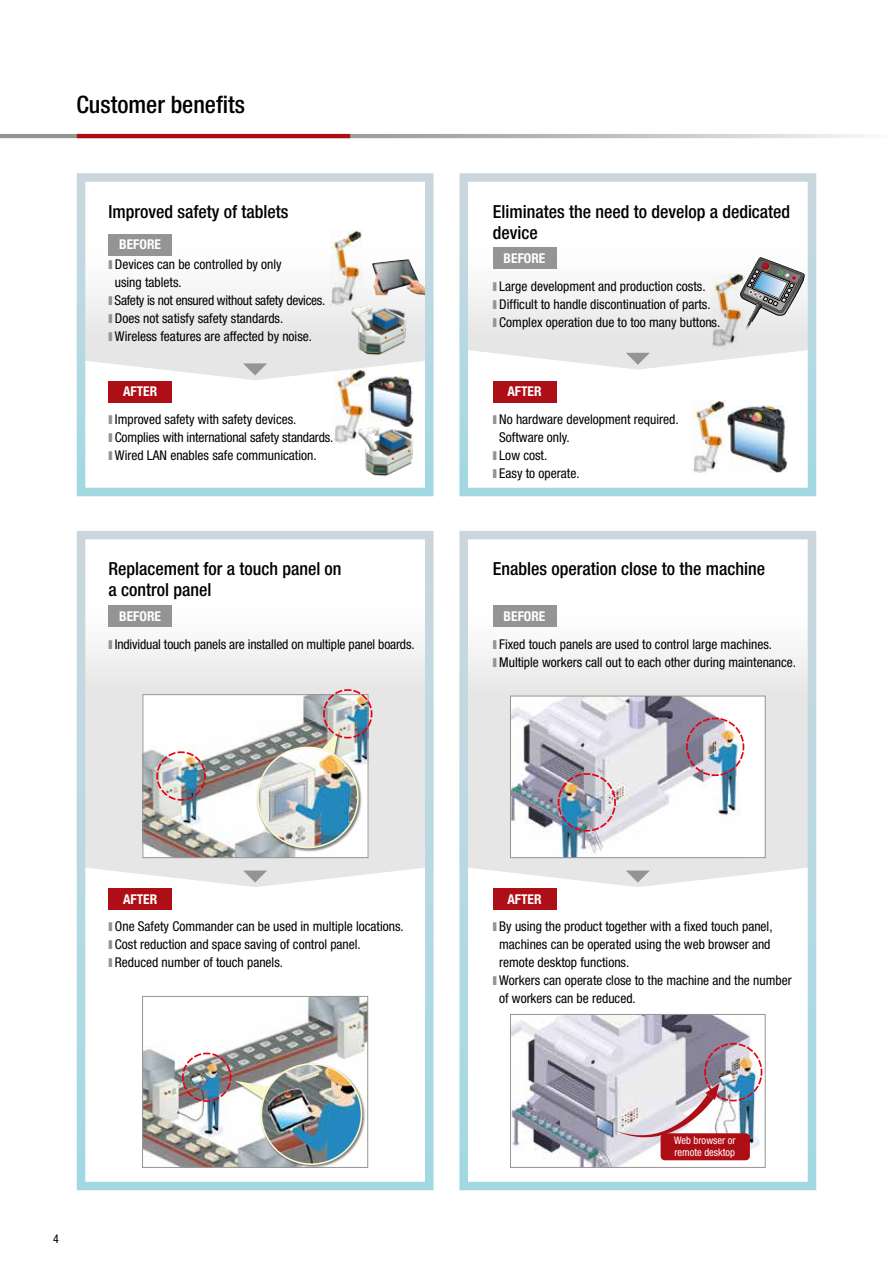
<style>
.page{position:relative;width:893px;height:1263px;background:#fff}
.page>*{position:absolute;margin:0;border:0;box-sizing:border-box;transform-origin:0 0}
.t1{font:500 condensed 24px "Helvetica Neue LT Std";color:#000}
.t2{font:500 condensed 18px/21px "Helvetica Neue LT Std";color:#000}
.t3{font:condensed 13.5px/18px "Helvetica Neue LT Std";color:#000}
.t4{font:700 condensed 13.5px "Helvetica Neue LT Pro";color:#fff}
.t5{font:condensed 13.5px "Helvetica Neue LT Std";letter-spacing:-.02em;color:#000}
.t6{font:condensed 12px "Helvetica Neue LT Std";color:#000}
.t7{font:condensed 10.5px/12px "Helvetica Neue LT Std";color:#fff}
.s1{color:#949495}
</style>
<div class="page">
<svg style="left:87px;top:646px;width:336px;height:241px"></svg>
<svg style="left:469px;top:605px;width:337px;height:282px"></svg>
<svg style="left:243px;top:870px;width:24px;height:12px"></svg>
<svg style="left:626px;top:870px;width:24px;height:12px"></svg>
<div style="left:77px;top:531px;width:356px;height:659px;border:9px solid #fff"></div>
<div style="left:459px;top:531px;width:357px;height:659px;border:9px solid #fff"></div>
<img style="left:144px;top:998px;width:222px;height:167px">
<div style="left:142px;top:996px;width:226px;height:171px;border:1px solid #949495"></div>
<img style="left:512px;top:1016px;width:250px;height:149px">
<div style="left:510px;top:1014px;width:255px;height:153px;border:1px solid #949495"></div>
<svg style="left:0;top:134px;width:862px;height:4px;background:#bcbcbc"></svg>
<div style="left:108px;top:605px;width:64px;height:22px;background:#949495"></div>
<div style="left:108px;top:888px;width:64px;height:21px;background:#ae0e16"></div>
<svg style="left:87px;top:255px;width:336px;height:125px"></svg>
<svg style="left:469px;top:247px;width:337px;height:123px"></svg>
<svg style="left:243px;top:363px;width:24px;height:12px"></svg>
<svg style="left:626px;top:353px;width:24px;height:12px"></svg>
<img style="left:372px;top:259px;width:51px;height:36px">
<div style="left:77px;top:173px;width:356px;height:323px;border:9px solid #fff"></div>
<div style="left:459px;top:173px;width:357px;height:323px;border:9px solid #fff"></div>
<img style="left:330px;top:231px;width:33px;height:75px">
<img style="left:711px;top:273px;width:33px;height:75px">
<img style="left:334px;top:369px;width:32px;height:75px">
<img style="left:692px;top:400px;width:33px;height:74px">
<div style="left:108px;top:234px;width:64px;height:21px;background:#949495"></div>
<div style="left:493px;top:248px;width:63px;height:21px;background:#949495"></div>
<div style="left:108px;top:381px;width:64px;height:21px;background:#ae0e16"></div>
<div style="left:493px;top:381px;width:63px;height:21px;background:#ae0e16"></div>
<div style="left:493px;top:605px;width:63px;height:22px;background:#949495"></div>
<div style="left:493px;top:888px;width:63px;height:21px;background:#ae0e16"></div>
<hr style="left:77px;top:134px;width:273px;height:4px;background:#ae0e16">
<img style="left:350px;top:303px;width:61px;height:63px">
<img style="left:357px;top:425px;width:59px;height:63px">
<svg style="left:740px;top:257px;width:64px;height:74px"></svg>
<img style="left:145px;top:696px;width:221px;height:160px">
<div style="left:143px;top:694px;width:225px;height:164px;border:1px solid #949495"></div>
<div style="left:257px;top:730px;width:105px;height:121px;background:#000;opacity:.5"></div>
<img style="left:258px;top:747px;width:100px;height:100px;border-radius:50px">
<div style="left:257px;top:746px;width:102px;height:102px;border:2px solid #f9f8ca;border-radius:50%"></div>
<div style="left:510px;top:696px;width:255px;height:162px;background:#fff"></div>
<img style="left:512px;top:698px;width:227px;height:158px">
<div style="left:510px;top:696px;width:255px;height:162px;border:1px solid #949495"></div>
<img style="left:156px;top:750px;width:51px;height:51px">
<img style="left:320px;top:688px;width:53px;height:69px">
<img style="left:557px;top:772px;width:60px;height:60px">
<img style="left:685px;top:717px;width:60px;height:60px">
<img style="left:614px;top:1042px;width:149px;height:96px">
<div style="left:661px;top:1133px;width:89px;height:27px;background:#ae0e16;border-radius:4px"></div>
<img style="left:727px;top:405px;width:61px;height:67px">
<img style="left:368px;top:376px;width:46px;height:51px">
<div style="left:234px;top:1063px;width:131px;height:105px;background:#000;opacity:.5"></div>
<img style="left:181px;top:1052px;width:97px;height:53px">
<img style="left:261px;top:1064px;width:100px;height:100px;border-radius:50px">
<div style="left:261px;top:1063px;width:101px;height:102px;border:2px solid #f9f8ca;border-radius:50%"></div>
<h1 class="t1" style="left:77px;top:91px;width:170px">Customer benefits</h1>
<h2 class="t2" style="left:108px;top:201px;width:181px">Improved safety of tablets</h2>
<h2 class="t2" style="left:493px;top:201px;width:299px">Eliminates the need to develop a dedicated device</h2>
<p class="t4" style="left:119px;top:237px;width:43px">BEFORE</p>
<p class="t4" style="left:504px;top:250px;width:43px">BEFORE</p>
<p class="t3" style="left:108px;top:255px;width:175px"><span class="s1">❚</span> Devices can be controlled by only</p>
<p class="t3" style="left:115px;top:273px;width:68px">using tablets.</p>
<p class="t5" style="left:108px;top:293px;width:218px"><span class="s1">❚</span> Safety is not ensured without safety devices.</p>
<p class="t3" style="left:108px;top:309px;width:176px"><span class="s1">❚</span> Does not satisfy safety standards.</p>
<p class="t3" style="left:108px;top:327px;width:205px"><span class="s1">❚</span> Wireless features are affected by noise.</p>
<p class="t3" style="left:493px;top:277px;width:229px"><span class="s1">❚</span> Large development and production costs.<br><span class="s1">❚</span> Difficult to handle discontinuation of parts.<br><span class="s1">❚</span> Complex operation due to too many buttons.</p>
<p class="t4" style="left:123px;top:383px;width:36px">AFTER</p>
<p class="t4" style="left:507px;top:383px;width:36px">AFTER</p>
<p class="t3" style="left:108px;top:410px;width:227px"><span class="s1">❚</span> Improved safety with safety devices.<br><span class="s1">❚</span> Complies with international safety standards. <span class="s1">❚</span> Wired LAN enables safe communication.</p>
<p class="t3" style="left:493px;top:410px;width:187px"><span class="s1">❚</span> No hardware development required.</p>
<p class="t3" style="left:499px;top:428px;width:72px">Software only.</p>
<p class="t3" style="left:493px;top:446px;width:56px"><span class="s1">❚</span> Low cost.</p>
<p class="t3" style="left:493px;top:464px;width:88px"><span class="s1">❚</span> Easy to operate.</p>
<h2 class="t2" style="left:108px;top:558px;width:235px">Replacement for a touch panel on a control panel</h2>
<h2 class="t2" style="left:493px;top:558px;width:274px">Enables operation close to the machine</h2>
<p class="t4" style="left:119px;top:608px;width:43px">BEFORE</p>
<p class="t4" style="left:504px;top:608px;width:43px">BEFORE</p>
<p class="t3" style="left:108px;top:635px;width:308px"><span class="s1">❚</span> Individual touch panels are installed on multiple panel boards.</p>
<p class="t3" style="left:493px;top:635px;width:305px"><span class="s1">❚</span> Fixed touch panels are used to control large machines.<br><span class="s1">❚</span> Multiple workers call out to each other during maintenance.</p>
<p class="t4" style="left:123px;top:891px;width:36px">AFTER</p>
<p class="t4" style="left:507px;top:891px;width:36px">AFTER</p>
<p class="t3" style="left:108px;top:917px;width:297px"><span class="s1">❚</span> One Safety Commander can be used in multiple locations. <span class="s1">❚</span> Cost reduction and space saving of control panel.<br><span class="s1">❚</span> Reduced number of touch panels.</p>
<p class="t3" style="left:493px;top:917px;width:281px"><span class="s1">❚</span> By using the product together with a fixed touch panel,</p>
<p class="t3" style="left:499px;top:935px;width:273px">machines can be operated using the web browser and</p>
<p class="t3" style="left:499px;top:953px;width:132px">remote desktop functions.</p>
<p class="t3" style="left:493px;top:971px;width:300px"><span class="s1">❚</span> Workers can operate close to the machine and the number</p>
<p class="t3" style="left:499px;top:989px;width:138px">of workers can be reduced.</p>
<p class="t6" style="left:53px;top:1232px;width:7px">4</p>
<p class="t7" style="left:674px;top:1134px;width:63px">Web browser or remote desktop</p>
</div>
